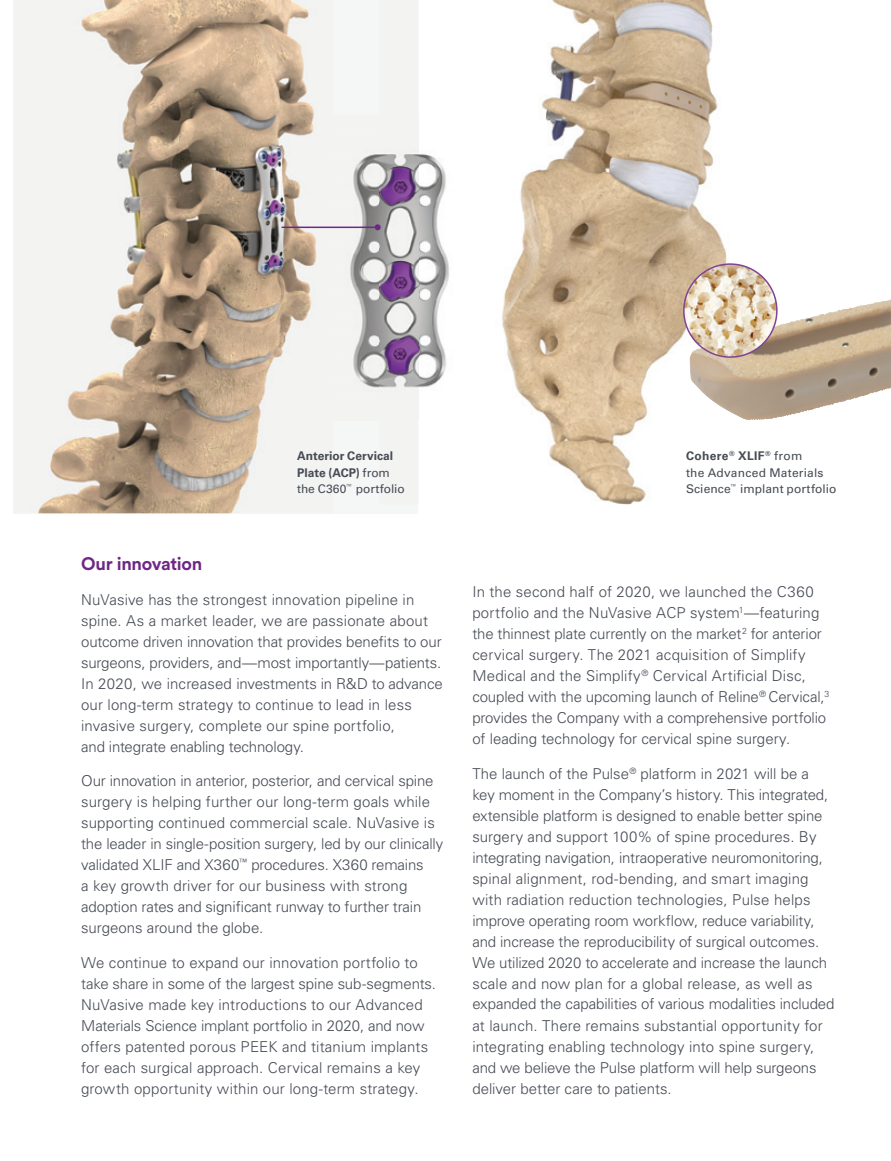
<style>
.page{position:relative;width:891px;height:1161px;background:#fff}
.page>*{position:absolute;margin:0;border:0;box-sizing:border-box;transform-origin:0 0}
.t1{font:700 18px "Circular Pro";letter-spacing:-.02em;color:#6f2786}
.t2{font:300 15px/21px "Univers LT Std";color:#464b54}
.t3{font:12px/16.5px "Univers LT Std";letter-spacing:.015em;color:#464b54}
.t4{font:700 12px/16.5px "Univers LT Std";color:#464b54}
.s1{font-weight:400}
.s2{font-weight:700}
</style>
<div class="page">
<div style="left:14px;top:0;width:404px;height:513px;background:#f5f6f6"></div>
<img style="left:37px;top:0;width:291px;height:513px">
<img style="left:418px;top:0;width:448px;height:504px">
<img style="left:777px;top:314px;width:43px;height:16px">
<img style="left:328px;top:115px;width:146px;height:305px">
<hr style="left:282px;top:227px;width:96px;height:1px;background:#6f2786">
<svg style="left:375px;top:224px;width:6px;height:6px"></svg>
<img style="left:684px;top:264px;width:93px;height:84px">
<img style="left:702px;top:342px;width:63px;height:15px">
<img style="left:684px;top:264px;width:93px;height:93px;border-radius:50%">
<div style="left:683px;top:263px;width:95px;height:95px;border:2px solid #7f4592;border-radius:50%"></div>
<p class="t4" style="left:297px;top:448px;width:109px">Anterior Cervical<br>Plate (ACP) <span class="s1">from the C360</span><sup>™</sup> <span class="s1">portfolio</span></p>
<p class="t3" style="left:686px;top:448px;width:152px"><span class="s2">Cohere</span><sup>®</sup> <span class="s2">XLIF</span><sup>®</sup> from<br>the Advanced Materials<br>Science<sup>™</sup> implant portfolio</p>
<p class="t1" style="left:81px;top:557px;width:123px">Our innovation</p>
<p class="t2" style="left:81px;top:590px;width:363px">NuVasive has the strongest innovation pipeline in spine. As a market leader, we are passionate about outcome driven innovation that provides benefits to our surgeons, providers, and—most importantly—patients.<br>In 2020, we increased investments in R&amp;D to advance our long-term strategy to continue to lead in less invasive surgery, complete our spine portfolio,<br>and integrate enabling technology.</p>
<p class="t2" style="left:81px;top:771px;width:364px">Our innovation in anterior, posterior, and cervical spine surgery is helping further our long-term goals while supporting continued commercial scale. NuVasive is the leader in single-position surgery, led by our clinically validated XLIF and X360<sup>™</sup> procedures. X360 remains<br>a key growth driver for our business with strong adoption rates and significant runway to further train surgeons around the globe.</p>
<p class="t2" style="left:81px;top:953px;width:356px">We continue to expand our innovation portfolio to take share in some of the largest spine sub-segments.<br>NuVasive made key introductions to our Advanced Materials Science implant portfolio in 2020, and now offers patented porous PEEK and titanium implants for each surgical approach. Cervical remains a key growth opportunity within our long-term strategy.</p>
<p class="t2" style="left:472px;top:582px;width:359px">In the second half of 2020, we launched the C360 portfolio and the NuVasive ACP system<sup>1</sup>—featuring the thinnest plate currently on the market<sup>2</sup> for anterior cervical surgery. The 2021 acquisition of Simplify Medical and the Simplify<sup>®</sup> Cervical Artificial Disc, coupled with the upcoming launch of Reline<sup>®</sup> Cervical,<sup>3 </sup>provides the Company with a comprehensive portfolio of leading technology for cervical spine surgery.</p>
<p class="t2" style="left:472px;top:764px;width:364px">The launch of the Pulse<sup>®</sup> platform in 2021 will be a key moment in the Company’s history. This integrated, extensible platform is designed to enable better spine surgery and support 100% of spine procedures. By integrating navigation, intraoperative neuromonitoring, spinal alignment, rod-bending, and smart imaging with radiation reduction technologies, Pulse helps improve operating room workflow, reduce variability, and increase the reproducibility of surgical outcomes.<br>We utilized 2020 to accelerate and increase the launch scale and now plan for a global release, as well as expanded the capabilities of various modalities included at launch. There remains substantial opportunity for integrating enabling technology into spine surgery, and we believe the Pulse platform will help surgeons deliver better care to patients.</p>
</div>
